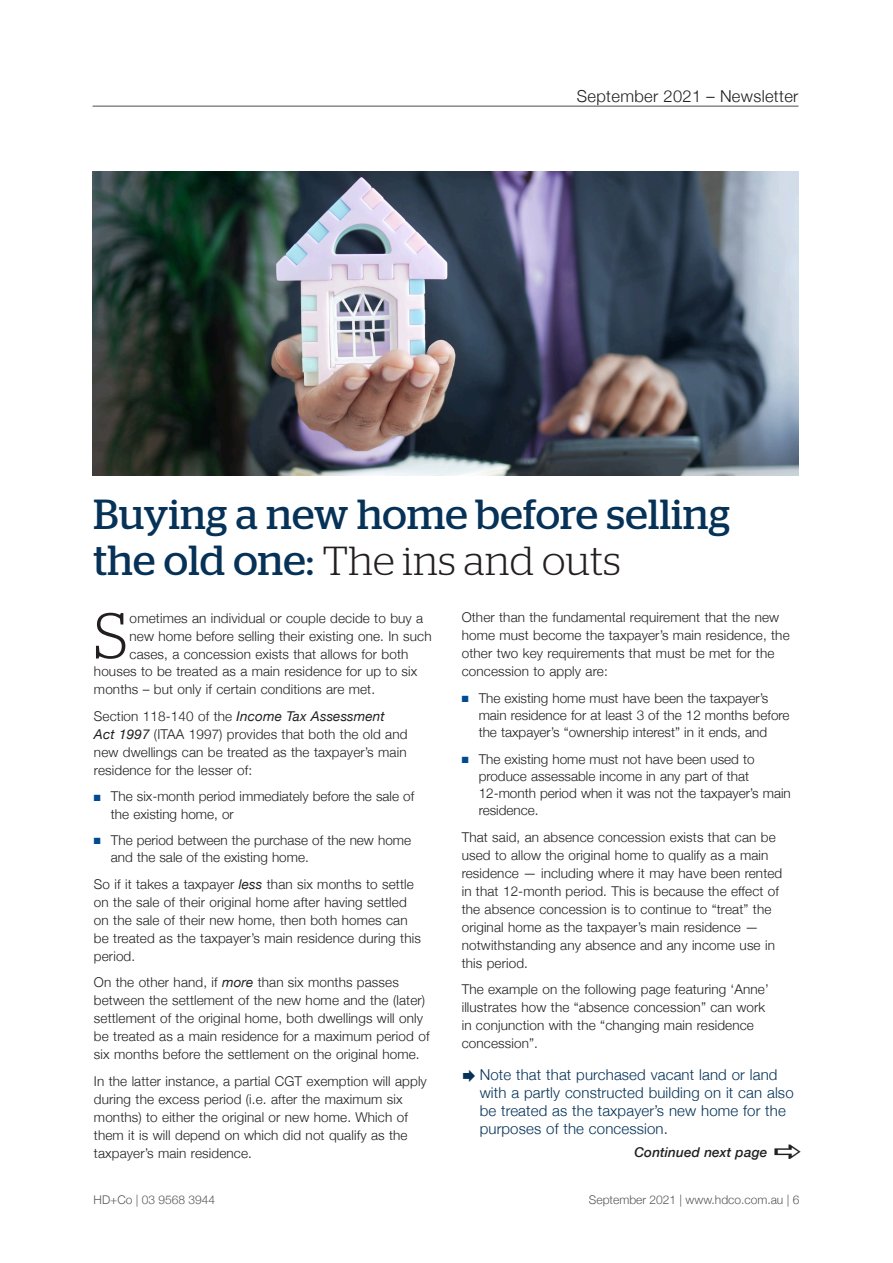
<style>
.page{position:relative;width:893px;height:1263px;background:#fff}
.page>*{position:absolute;margin:0;border:0;box-sizing:border-box;transform-origin:0 0}
.t1{font:300 64.95px "Stag";color:#231f20}
.t2{font:42px "Stag";letter-spacing:.005em;color:#063258}
.t3{font:300 40.5px "Stag";letter-spacing:.01em;color:#231f20}
.t4{font:300 16.5px "Helvetica Neue";letter-spacing:.02em;color:#231f20}
.t5{font:300 15px/18px "Helvetica Neue";letter-spacing:.01em;color:#063258}
.t6{font:300 13.5px/18px "Helvetica Neue";letter-spacing:.01em;color:#231f20}
.t7{font:italic 500 13.5px "Helvetica Neue";letter-spacing:.01em;color:#231f20}
.t8{font:300 12px "Helvetica Neue";color:#57585a}
.s1{font-weight:400;font-size:42px;color:#063258}
.s2{color:#014990}
.s3{font-weight:400;font-style:italic}
</style>
<div class="page">
<hr style="left:93px;top:106px;width:705px;height:1px;background:#231f20">
<img style="left:93px;top:171px;width:705px;height:304px">
<p class="t4" style="left:577px;top:83px;width:223px">September 2021 – Newsletter</p>
<h2 class="t2" style="left:94px;top:490px;width:638px">Buying a new home before selling</h2>
<h3 class="t3" style="left:94px;top:538px;width:529px"><span class="s1">the old one:</span> The ins and outs</h3>
<h1 class="t1" style="left:94px;top:599px;width:35px">S</h1>
<p class="t6" style="left:130px;top:608px;width:295px">ometimes an individual or couple decide to buy a</p>
<p class="t6" style="left:462px;top:608px;width:329px">Other than the fundamental requirement that the new home must become the taxpayer’s main residence, the other two key requirements that must be met for the concession to apply are:</p>
<p class="t6" style="left:479px;top:688px;width:312px;line-height:17.2px;text-indent:-17px"><span class="s2">■</span> The existing home must have been the taxpayer’s main residence for at least 3 of the 12 months before the taxpayer’s “ownership interest” in it ends, and</p>
<p class="t6" style="left:479px;top:749px;width:314px;line-height:17.2px;text-indent:-17px"><span class="s2">■</span> The existing home must not have been used to produce assessable income in any part of that 12-month period when it was not the taxpayer’s main residence.</p>
<p class="t6" style="left:462px;top:827px;width:322px">That said, an absence concession exists that can be used to allow the original home to qualify as a main residence — including where it may have been rented in that 12-month period. This is because the effect of the absence concession is to continue to “treat” the original home as the taxpayer’s main residence — notwithstanding any absence and any income use in this period.</p>
<p class="t6" style="left:462px;top:979px;width:309px">The example on the following page featuring ‘Anne’ illustrates how the “absence concession” can work in conjunction with the “changing main residence concession”.</p>
<p class="t5" style="left:480px;top:1064px;width:315px">Note that that purchased vacant land or land with a partly constructed building on it can also be treated as the taxpayer’s new home for the purposes of the concession.</p>
<p class="t7" style="left:634px;top:1141px;width:134px">Continued next page</p>
<p class="t6" style="left:130px;top:626px;width:304px">new home before selling their existing one. In such</p>
<p class="t6" style="left:130px;top:644px;width:280px">cases, a concession exists that allows for both</p>
<p class="t6" style="left:94px;top:662px;width:325px">houses to be treated as a main residence for up to six</p>
<p class="t6" style="left:94px;top:680px;width:283px">months – but only if certain conditions are met.</p>
<p class="t6" style="left:94px;top:706px;width:315px">Section 118-140 of the <span class="s3">Income Tax Assessment Act 1997</span> (ITAA 1997) provides that both the old and new dwellings can be treated as the taxpayer’s main residence for the lesser of:</p>
<p class="t6" style="left:111px;top:787px;width:305px;line-height:17.2px;text-indent:-17px"><span class="s2">■</span> The six-month period immediately before the sale of the existing home, or</p>
<p class="t6" style="left:111px;top:830px;width:302px;line-height:17.2px;text-indent:-17px"><span class="s2">■</span> The period between the purchase of the new home and the sale of the existing home.</p>
<p class="t6" style="left:94px;top:874px;width:328px">So if it takes a taxpayer <span class="s3">less</span> than six months to settle on the sale of their original home after having settled on the sale of their new home, then both homes can be treated as the taxpayer’s main residence during this period.</p>
<p class="t6" style="left:94px;top:972px;width:337px">On the other hand, if <span class="s3">more</span> than six months passes between the settlement of the new home and the (later) settlement of the original home, both dwellings will only be treated as a main residence for a maximum period of six months before the settlement on the original home.</p>
<p class="t6" style="left:94px;top:1071px;width:334px">In the latter instance, a partial CGT exemption will apply during the excess period (i.e. after the maximum six months) to either the original or new home. Which of them it is will depend on which did not qualify as the taxpayer’s main residence.</p>
<p class="t8" style="left:94px;top:1190px;width:123px">HD+Co | 03 9568 3944</p>
<p class="t8" style="left:589px;top:1190px;width:212px">September 2021 | www.hdco.com.au | 6</p>
</div>
